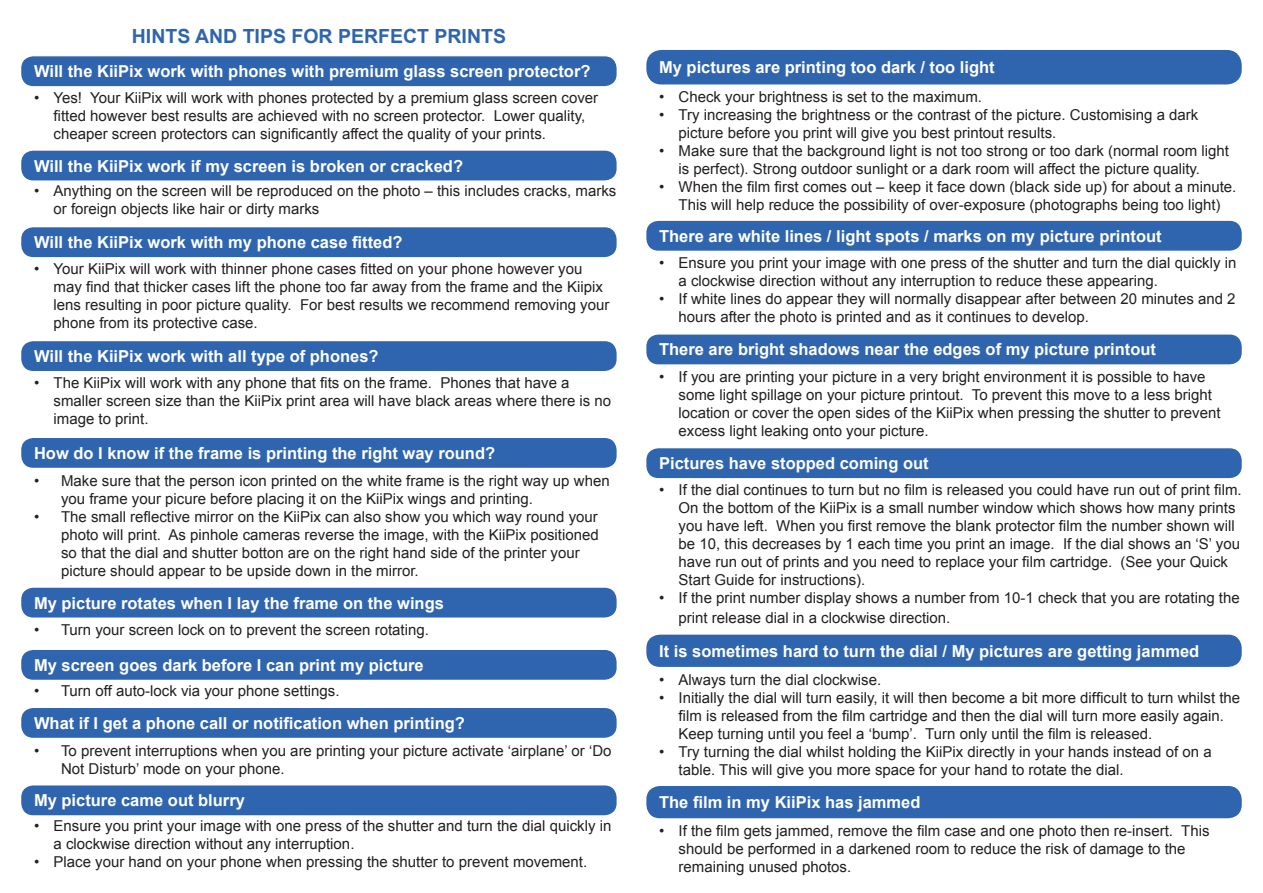
<style>
.page{position:relative;width:1263px;height:893px;background:#fff}
.page>*{position:absolute;margin:0;border:0;box-sizing:border-box;transform-origin:0 0}
.t1{font:700 19.5px "Arial";color:#2f65af}
.t2{font:700 16.5px "Arial";color:#fff}
.t3{font:15px/18px "Arial";color:#231f20}
</style>
<div class="page">
<div style="left:646px;top:50px;width:596px;height:34px;background:#2f65af;border-radius:15px"></div>
<div style="left:21px;top:785px;width:596px;height:30px;background:#2f65af;border-radius:12px"></div>
<div style="left:646px;top:221px;width:596px;height:30px;background:#2f65af;border-radius:12px"></div>
<div style="left:646px;top:635px;width:596px;height:32px;background:#2f65af;border-radius:14px"></div>
<div style="left:21px;top:151px;width:596px;height:29px;background:#2f65af;border-radius:12px"></div>
<div style="left:21px;top:227px;width:596px;height:30px;background:#2f65af;border-radius:12px"></div>
<div style="left:646px;top:448px;width:596px;height:30px;background:#2f65af;border-radius:12px"></div>
<div style="left:21px;top:438px;width:596px;height:30px;background:#2f65af;border-radius:12px"></div>
<div style="left:21px;top:588px;width:596px;height:29px;background:#2f65af;border-radius:12px"></div>
<div style="left:21px;top:650px;width:596px;height:30px;background:#2f65af;border-radius:12px"></div>
<div style="left:21px;top:708px;width:596px;height:30px;background:#2f65af;border-radius:12px"></div>
<div style="left:21px;top:56px;width:596px;height:30px;background:#2f65af;border-radius:12px"></div>
<div style="left:21px;top:341px;width:596px;height:30px;background:#2f65af;border-radius:12px"></div>
<div style="left:646px;top:335px;width:596px;height:29px;background:#2f65af;border-radius:12px"></div>
<div style="left:646px;top:786px;width:596px;height:32px;background:#2f65af;border-radius:14px"></div>
<p class="t1" style="left:132px;top:24px;width:376px">HINTS AND TIPS FOR PERFECT PRINTS</p>
<p class="t2" style="left:34px;top:61px;width:558px">Will the KiiPix work with phones with premium glass screen protector?</p>
<p class="t3" style="left:54px;top:89px;width:546px;text-indent:-20px">• Yes! Your KiiPix will work with phones protected by a premium glass screen cover fitted however best results are achieved with no screen protector. Lower quality, cheaper screen protectors can significantly affect the quality of your prints.</p>
<p class="t2" style="left:34px;top:155px;width:431px">Will the KiiPix work if my screen is broken or cracked?</p>
<p class="t3" style="left:54px;top:182px;width:564px;text-indent:-20px">• Anything on the screen will be reproduced on the photo – this includes cracks, marks or foreign objects like hair or dirty marks</p>
<p class="t2" style="left:34px;top:232px;width:370px">Will the KiiPix work with my phone case fitted?</p>
<p class="t3" style="left:54px;top:260px;width:557px;text-indent:-20px">• Your KiiPix will work with thinner phone cases fitted on your phone however you may find that thicker cases lift the phone too far away from the frame and the Kiipix lens resulting in poor picture quality. For best results we recommend removing your phone from its protective case.</p>
<p class="t2" style="left:34px;top:345px;width:346px">Will the KiiPix work with all type of phones?</p>
<p class="t3" style="left:54px;top:374px;width:559px;text-indent:-20px">• The KiiPix will work with any phone that fits on the frame. Phones that have a smaller screen size than the KiiPix print area will have black areas where there is no image to print.</p>
<p class="t2" style="left:34px;top:442px;width:463px">How do I know if the frame is printing the right way round?</p>
<p class="t3" style="left:61px;top:472px;width:550px;text-indent:-27px">• Make sure that the person icon printed on the white frame is the right way up when you frame your picure before placing it on the KiiPix wings and printing.</p>
<p class="t3" style="left:61px;top:508px;width:539px;text-indent:-27px">• The small reflective mirror on the KiiPix can also show you which way round your photo will print. As pinhole cameras reverse the image, with the KiiPix positioned so that the dial and shutter botton are on the right hand side of the printer your picture should appear to be upside down in the mirror.</p>
<p class="t2" style="left:34px;top:592px;width:411px">My picture rotates when I lay the frame on the wings</p>
<p class="t3" style="left:34px;top:621px;width:396px">• Turn your screen lock on to prevent the screen rotating.</p>
<p class="t2" style="left:34px;top:654px;width:391px">My screen goes dark before I can print my picture</p>
<p class="t3" style="left:34px;top:682px;width:307px">• Turn off auto-lock via your phone settings.</p>
<p class="t2" style="left:34px;top:712px;width:432px">What if I get a phone call or notification when printing?</p>
<p class="t3" style="left:61px;top:742px;width:552px;text-indent:-27px">• To prevent interruptions when you are printing your picture activate ‘airplane’ or ‘Do<br>Not Disturb’ mode on your phone.</p>
<p class="t2" style="left:34px;top:790px;width:212px">My picture came out blurry</p>
<p class="t3" style="left:54px;top:817px;width:559px;text-indent:-20px">• Ensure you print your image with one press of the shutter and turn the dial quickly in a clockwise direction without any interruption.</p>
<p class="t3" style="left:34px;top:853px;width:555px">• Place your hand on your phone when pressing the shutter to prevent movement.</p>
<p class="t2" style="left:659px;top:57px;width:337px">My pictures are printing too dark / too light</p>
<p class="t3" style="left:659px;top:87px;width:324px">• Check your brightness is set to the maximum.</p>
<p class="t3" style="left:679px;top:105px;width:521px;text-indent:-20px">• Try increasing the brightness or the contrast of the picture. Customising a dark picture before you print will give you best printout results.</p>
<p class="t3" style="left:679px;top:141px;width:552px;text-indent:-20px">• Make sure that the background light is not too strong or too dark (normal room light is perfect). Strong outdoor sunlight or a dark room will affect the picture quality.</p>
<p class="t3" style="left:659px;top:177px;width:579px;text-align:center">• When the film first comes out – keep it face down (black side up) for about a minute.<br>This will help reduce the possibility of over-exposure (photographs being too light)</p>
<p class="t2" style="left:659px;top:225px;width:504px">There are white lines / light spots / marks on my picture printout</p>
<p class="t3" style="left:679px;top:254px;width:559px;text-indent:-20px">• Ensure you print your image with one press of the shutter and turn the dial quickly in a clockwise direction without any interruption to reduce these appearing.</p>
<p class="t3" style="left:679px;top:290px;width:558px;text-indent:-20px">• If white lines do appear they will normally disappear after between 20 minutes and 2 hours after the photo is printed and as it continues to develop.</p>
<p class="t2" style="left:659px;top:339px;width:498px">There are bright shadows near the edges of my picture printout</p>
<p class="t3" style="left:679px;top:368px;width:543px;text-indent:-20px">• If you are printing your picture in a very bright environment it is possible to have some light spillage on your picture printout. To prevent this move to a less bright location or cover the open sides of the KiiPix when pressing the shutter to prevent excess light leaking onto your picture.</p>
<p class="t2" style="left:659px;top:452px;width:271px">Pictures have stopped coming out</p>
<p class="t3" style="left:679px;top:481px;width:564px;text-indent:-20px">• If the dial continues to turn but no film is released you could have run out of print film.<br>On the bottom of the KiiPix is a small number window which shows how many prints you have left. When you first remove the blank protector film the number shown will be 10, this decreases by 1 each time you print an image. If the dial shows an ‘S’ you have run out of prints and you need to replace your film cartridge. (See your Quick Start Guide for instructions).</p>
<p class="t3" style="left:679px;top:588px;width:563px;line-height:19.8px;text-indent:-20px">• If the print number display shows a number from 10-1 check that you are rotating the print release dial in a clockwise direction.</p>
<p class="t2" style="left:659px;top:640px;width:542px">It is sometimes hard to turn the dial / My pictures are getting jammed</p>
<p class="t3" style="left:659px;top:671px;width:224px">• Always turn the dial clockwise.</p>
<p class="t3" style="left:679px;top:689px;width:563px;text-indent:-20px">• Initially the dial will turn easily, it will then become a bit more difficult to turn whilst the film is released from the film cartridge and then the dial will turn more easily again.<br>Keep turning until you feel a ‘bump’. Turn only until the film is released.</p>
<p class="t3" style="left:679px;top:743px;width:535px;text-indent:-20px">• Try turning the dial whilst holding the KiiPix directly in your hands instead of on a table. This will give you more space for your hand to rotate the dial.</p>
<p class="t2" style="left:659px;top:791px;width:263px">The film in my KiiPix has jammed</p>
<p class="t3" style="left:679px;top:822px;width:532px;text-indent:-20px">• If the film gets jammed, remove the film case and one photo then re-insert. This should be performed in a darkened room to reduce the risk of damage to the remaining unused photos.</p>
</div>
